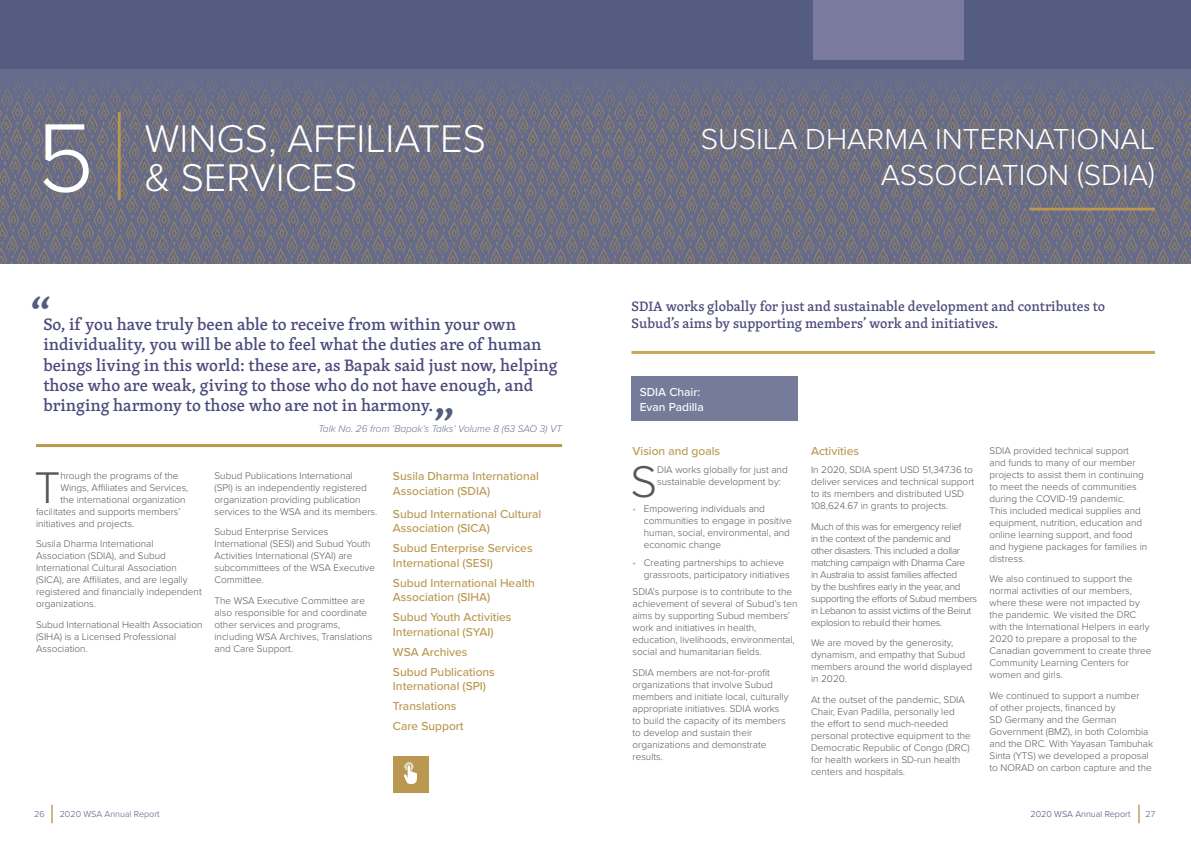
<style>
.page{position:relative;width:1191px;height:842px;background:#fff}
.page>*{position:absolute;margin:0;border:0;box-sizing:border-box;transform-origin:0 0}
.t1{font:300 100.6px "Proxima Nova";color:#fff}
.t2{font:500 48px "Skolar Latin";color:#545c80}
.t3{font:300 46px "Proxima Nova";color:#575756}
.t4{font:300 40px/39px "Proxima Nova";color:#fff;text-align:right}
.t5{font:300 30px/36px "Proxima Nova";color:#fff;text-align:right}
.t6{font:500 17px/20.4px "Skolar Latin";color:#4a4a7c}
.t7{font:500 14px/16.8px "Skolar Latin";color:#4a4a7c}
.t8{font:500 12px/14.4px "Proxima Nova";color:#ba9850}
.t9{font:500 12px/14.4px "Proxima Nova";color:#fff}
.t10{font:300 10px/12px "Proxima Nova";color:#575756}
.t11{font:300 10px/12px "Proxima Nova";letter-spacing:-.03em;color:#575756}
.t12{font:italic 300 10px "Proxima Nova";color:#6e6e96}
.t13{font:300 9px "Proxima Nova";color:#545c80}
.t14{font:300 9px "Proxima Nova";color:#4a4a7c}
.s1{color:#c8ad73}
</style>
<div class="page">
<div style="left:0;top:0;width:1191px;height:69px;background:#545c80"></div>
<svg style="left:51px;top:805px;width:2px;height:18px"></svg>
<svg style="left:1138px;top:805px;width:1px;height:18px"></svg>
<div style="left:813px;top:0;width:150px;height:60px;background:#7b7b9f"></div>
<img style="left:0;top:69px;width:1191px;height:195px">
<hr style="left:36px;top:444px;width:526px;height:3px;background:#ba9850">
<hr style="left:118px;top:112px;width:3px;height:88px;background:#ba9850">
<hr style="left:1029px;top:208px;width:126px;height:2px;background:#ba9850">
<div style="left:631px;top:377px;width:167px;height:44px;background:#757b98"></div>
<hr style="left:631px;top:351px;width:524px;height:3px;background:#c7a75c">
<div style="left:393px;top:756px;width:35px;height:36px;background:#ba9850"></div>
<img style="left:404px;top:762px;width:13px;height:21px">
<h1 class="t1" style="left:36px;top:83px;width:32px">1</h1>
<h1 class="t1" style="left:36px;top:83px;width:60px">5</h1>
<h2 class="t2" style="left:31px;top:281px;width:22px">“</h2>
<h3 class="t4" style="left:145px;top:117px;width:343px">WINGS, AFFILIATES</h3>
<h3 class="t4" style="left:145px;top:117px;width:96px">MAIN</h3>
<h3 class="t4" style="left:145px;top:156px;width:214px">&amp; SERVICES</h3>
<h3 class="t4" style="left:145px;top:156px;width:171px">HEADING</h3>
<p class="t6" style="left:43px;top:313px;width:516px">So, if you have truly been able to receive from within your own individuality, you will be able to feel what the duties are of human beings living in this world: these are, as Bapak said just now, helping those who are weak, giving to those who do not have enough, and bringing harmony to those who are not in harmony.</p>
<p class="t12" style="left:318px;top:421px;width:245px">Talk No. 26 from ‘Bapak’s Talks’ Volume 8 (63 SAO 3) VT</p>
<h2 class="t2" style="left:454px;top:435px;width:22px;rotate:-180deg">“</h2>
<h3 class="t3" style="left:34px;top:453px;width:27px">T</h3>
<p class="t10" style="left:60px;top:469px;width:120px">hrough the programs of the</p>
<p class="t10" style="left:60px;top:481px;width:130px">Wings, Affiliates and Services,</p>
<p class="t10" style="left:60px;top:493px;width:127px">the international organization</p>
<p class="t10" style="left:36px;top:505px;width:146px">facilitates and supports members’</p>
<p class="t10" style="left:36px;top:517px;width:100px">initiatives and projects.</p>
<p class="t10" style="left:36px;top:537px;width:167px">Susila Dharma International<br>Association (SDIA), and Subud<br>International Cultural Association (SICA), are Affiliates, and are legally registered and financially independent organizations.</p>
<p class="t10" style="left:36px;top:618px;width:168px">Subud International Health Association (SIHA) is a Licensed Professional<br>Association.</p>
<p class="t10" style="left:214px;top:469px;width:164px">Subud Publications International<br>(SPI) is an independently registered organization providing publication services to the WSA and its members.</p>
<p class="t10" style="left:214px;top:525px;width:162px">Subud Enterprise Services<br>International (SESI) and Subud Youth<br>Activities International (SYAI) are subcommittees of the WSA Executive<br>Committee.</p>
<p class="t10" style="left:214px;top:594px;width:159px">The WSA Executive Committee are also responsible for and coordinate other services and programs, including WSA Archives, Translations and Care Support.</p>
<p class="t8" style="left:393px;top:469px;width:147px">Susila Dharma International<br>Association (SDIA)</p>
<p class="t8" style="left:393px;top:506px;width:150px">Subud International Cultural<br>Association (SICA)</p>
<p class="t8" style="left:393px;top:540px;width:141px">Subud Enterprise Services<br>International (SESI)</p>
<p class="t8" style="left:393px;top:575px;width:143px">Subud International Health<br>Association (SIHA)</p>
<p class="t8" style="left:393px;top:609px;width:120px">Subud Youth Activities<br>International (SYAI)</p>
<p class="t8" style="left:393px;top:641px;width:103px;line-height:20.1px">WSA Archives<br>Subud Publications</p>
<p class="t8" style="left:393px;top:675px;width:95px;line-height:20.1px">International (SPI)<br>Translations<br>Care Support</p>
<h1 class="t1" style="left:1124px;top:83px;width:32px">1</h1>
<h3 class="t4" style="left:872px;top:117px;width:171px">MAIN<br>HEADING</h3>
<h3 class="t5" style="left:701px;top:120px;width:456px">SUSILA DHARMA INTERNATIONAL<br>ASSOCIATION (SDIA)</h3>
<h3 class="t7" style="left:631px;top:298px;width:475px">SDIA works globally for just and sustainable development and contributes to<br>Subud’s aims by supporting members’ work and initiatives.</h3>
<p class="t9" style="left:639px;top:385px;width:66px">SDIA Chair:<br>Evan Padilla</p>
<p class="t8" style="left:632px;top:444px;width:89px">Vision and goals</p>
<h3 class="t3" style="left:630px;top:447px;width:28px">S</h3>
<p class="t10" style="left:657px;top:463px;width:132px">DIA works globally for just and sustainable development by:</p>
<p class="t10" style="left:644px;top:502px;width:149px;text-indent:-11px"><span class="s1">•</span> Empowering individuals and communities to engage in positive human, social, environmental, and economic change</p>
<p class="t10" style="left:644px;top:556px;width:147px;text-indent:-11px"><span class="s1">•</span> Creating partnerships to achieve grassroots, participatory initiatives</p>
<p class="t10" style="left:632px;top:585px;width:166px">SDIA’s purpose is to contribute to the achievement of several of Subud’s ten aims by supporting Subud members’ work and initiatives in health, education, livelihoods, environmental, social and humanitarian fields.</p>
<p class="t10" style="left:632px;top:666px;width:157px">SDIA members are not-for-profit organizations that involve Subud members and initiate local, culturally appropriate initiatives. SDIA works to build the capacity of its members to develop and sustain their organizations and demonstrate results.</p>
<p class="t8" style="left:811px;top:444px;width:49px">Activities</p>
<p class="t10" style="left:811px;top:463px;width:165px">In 2020, SDIA spent USD 51,347.36 to deliver services and technical support to its members and distributed USD 108,624.67 in grants to projects.</p>
<p class="t11" style="left:811px;top:520px;width:168px">Much of this was for emergency relief<br>in the context of the pandemic and<br>other disasters. This included a dollar matching campaign with Dharma Care<br>in Australia to assist families affected<br>by the bushfires early in the year, and supporting the efforts of Subud members in Lebanon to assist victims of the Beirut explosion to rebuild their homes.</p>
<p class="t10" style="left:811px;top:636px;width:162px">We are moved by the generosity, dynamism, and empathy that Subud members around the world displayed in 2020.</p>
<p class="t10" style="left:811px;top:693px;width:161px">At the outset of the pandemic, SDIA Chair, Evan Padilla, personally led the effort to send much-needed personal protective equipment to the Democratic Republic of Congo (DRC) for health workers in SD-run health centers and hospitals.</p>
<p class="t10" style="left:989px;top:444px;width:159px">SDIA provided technical support and funds to many of our member projects to assist them in continuing to meet the needs of communities during the COVID-19 pandemic.<br>This included medical supplies and equipment, nutrition, education and online learning support, and food and hygiene packages for families in distress.</p>
<p class="t10" style="left:989px;top:572px;width:164px">We also continued to support the normal activities of our members, where these were not impacted by the pandemic. We visited the DRC with the International Helpers in early<br>2020 to prepare a proposal to the<br>Canadian government to create three<br>Community Learning Centers for women and girls.</p>
<p class="t10" style="left:989px;top:689px;width:165px">We continued to support a number<br>of other projects, financed by<br>SD Germany and the German<br>Government (BMZ), in both Colombia and the DRC. With Yayasan Tambuhak<br>Sinta (YTS) we developed a proposal to NORAD on carbon capture and the</p>
<p class="t13" style="left:34px;top:807px;width:12px">26</p>
<p class="t13" style="left:60px;top:807px;width:101px">2020 WSA Annual Report</p>
<p class="t14" style="left:1030px;top:807px;width:101px">2020 WSA Annual Report</p>
<p class="t13" style="left:1145px;top:807px;width:11px">27</p>
</div>
